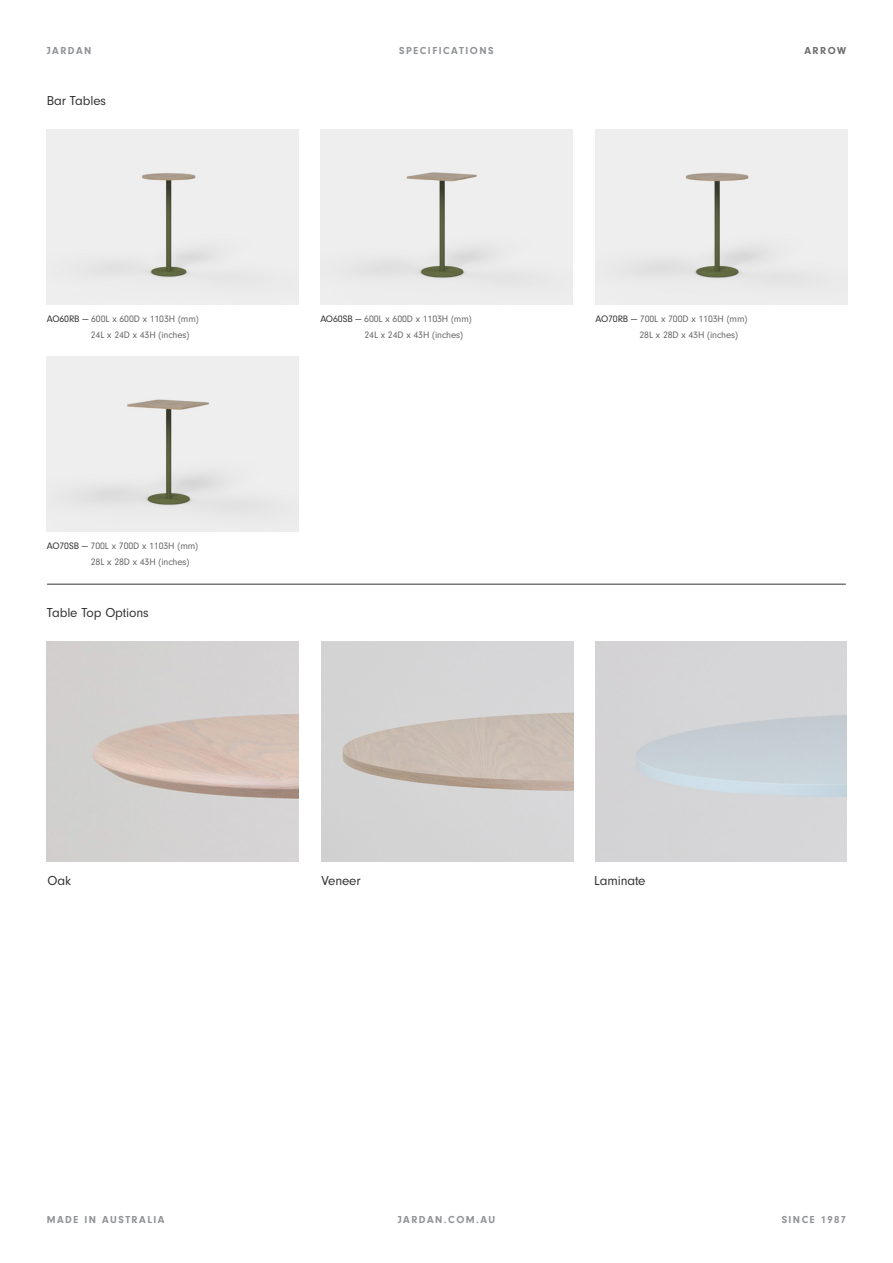
<style>
.page{position:relative;width:893px;height:1263px;background:#fff}
.page>*{position:absolute;margin:0;border:0;box-sizing:border-box;transform-origin:0 0}
.H2_-_32pt_Regular{font:13.5px "Neuzeit Grotesk W01";letter-spacing:-.01em;color:#333}
.t1{font:700 10.5px "Neuzeit Gro";letter-spacing:.14em;color:#8f9194}
.t2{font:700 10.5px "Neuzeit Gro";letter-spacing:.14em;color:#6b6b6e}
.H2_-_32pt_Regular-2{font:9.75px "Neuzeit Grotesk W01";letter-spacing:-.01em;color:#666}
.s1{color:#333}
</style>
<div class="page">
<hr style="left:47px;top:584px;width:799px;height:1px;background:#333">
<div style="left:47px;top:129px;width:252px;height:176px;background:#eee"></div>
<img style="left:320px;top:129px;width:252px;height:176px">
<img style="left:595px;top:129px;width:252px;height:176px">
<img style="left:47px;top:357px;width:252px;height:175px">
<p class="t1" style="left:47px;top:44px;width:46px">JARDAN</p>
<p class="H2_-_32pt_Regular" style="left:47px;top:93px;width:61px">Bar Tables</p>
<p class="H2_-_32pt_Regular-2" style="left:47px;top:313px;width:153px"><span class="s1">AO60RB —</span> 600L x 600D x 1103H (mm)</p>
<p class="H2_-_32pt_Regular-2" style="left:91px;top:329px;width:100px">24L x 24D x 43H (inches)</p>
<p class="H2_-_32pt_Regular-2" style="left:47px;top:540px;width:153px"><span class="s1">AO70SB —</span> 700L x 700D x 1103H (mm)</p>
<p class="H2_-_32pt_Regular-2" style="left:91px;top:556px;width:100px">28L x 28D x 43H (inches)</p>
<p class="H2_-_32pt_Regular" style="left:47px;top:605px;width:103px">Table Top Options</p>
<p class="t1" style="left:399px;top:44px;width:96px">SPECIFICATIONS</p>
<p class="t2" style="left:804px;top:44px;width:43px">ARROW</p>
<p class="H2_-_32pt_Regular-2" style="left:320px;top:313px;width:153px"><span class="s1">AO60SB —</span> 600L x 600D x 1103H (mm)</p>
<p class="H2_-_32pt_Regular-2" style="left:364px;top:329px;width:100px">24L x 24D x 43H (inches)</p>
<p class="H2_-_32pt_Regular-2" style="left:595px;top:313px;width:153px"><span class="s1">AO70RB —</span> 700L x 700D x 1103H (mm)</p>
<p class="H2_-_32pt_Regular-2" style="left:639px;top:329px;width:100px">28L x 28D x 43H (inches)</p>
<p class="H2_-_32pt_Regular" style="left:48px;top:873px;width:25px">Oak</p>
<p class="H2_-_32pt_Regular" style="left:321px;top:873px;width:41px">Veneer</p>
<p class="H2_-_32pt_Regular" style="left:594px;top:873px;width:53px">Laminate</p>
<p class="t1" style="left:47px;top:1214px;width:119px">MADE IN AUSTRALIA</p>
<p class="t1" style="left:398px;top:1214px;width:99px">JARDAN.COM.AU</p>
<p class="t1" style="left:782px;top:1214px;width:66px">SINCE 1987</p>
</div>
